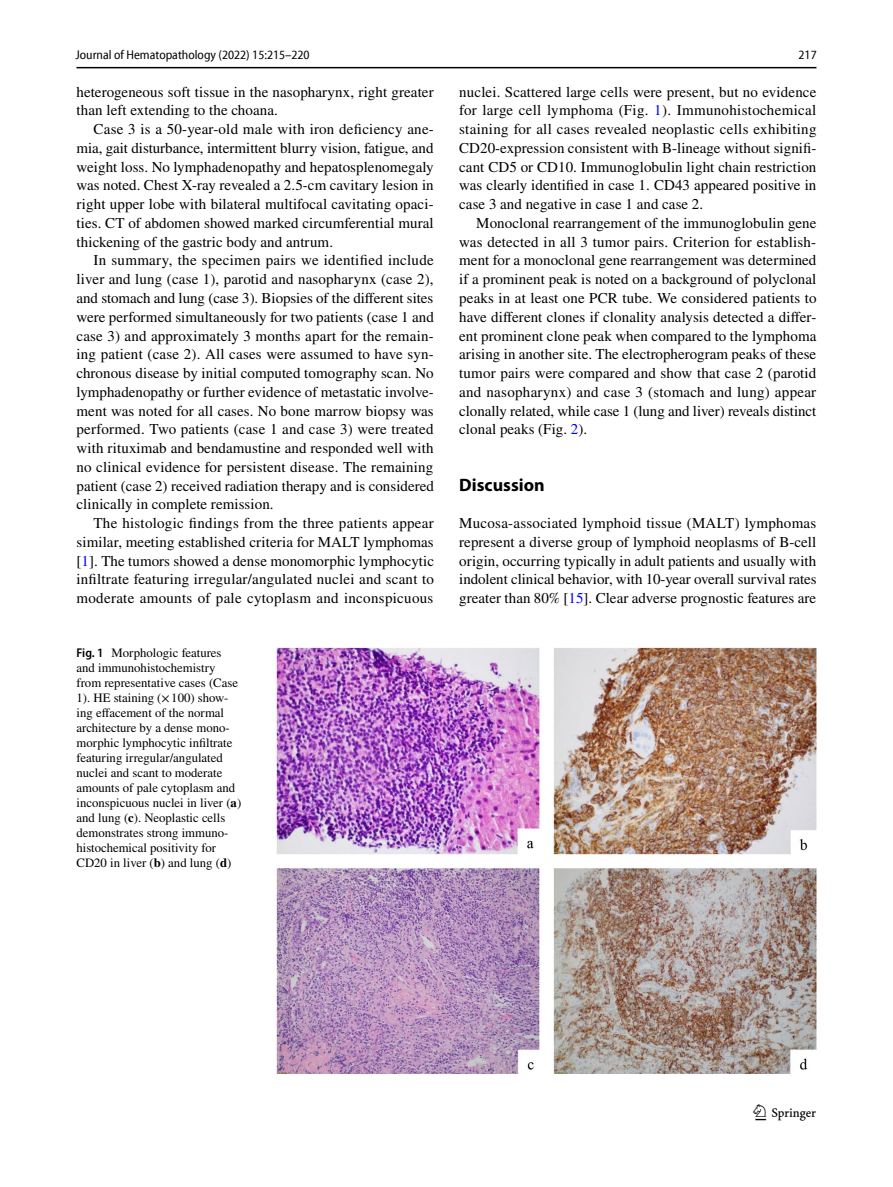
<style>
.page{position:relative;width:893px;height:1187px;background:#fff}
.page>*{position:absolute;margin:0;border:0;box-sizing:border-box;transform-origin:0 0}
.t1{font:22.5px "Springnew Regular 3";color:#000}
.t2{font:700 18px "Myriad Pro";color:#000}
.t3{font:15px/18.8px "STIX";letter-spacing:.005em;color:#000;text-align:justify}
.t4{font:12.75px/15px "STIX";color:#000}
.t5{font:semi-condensed 12.75px "Myriad Pro Unic";color:#000}
.s1{color:#00f}
.s2{font-family:"Myriad Pro";font-weight:600;font-stretch:semi-condensed}
.s3{font-weight:700}
</style>
<div class="page">
<hr style="left:77px;top:67px;width:739px;height:1px;background:#000">
<img style="left:276px;top:647px;width:540px;height:426px">
<p class="t5" style="left:76px;top:50px;width:236px">Journal of Hematopathology (2022) 15:215–220</p>
<p class="t5" style="left:798px;top:50px;width:20px">217</p>
<p class="t3" style="left:77px;top:83px;width:359px">heterogeneous soft tissue in the nasopharynx, right greater than left extending to the choana.</p>
<p class="t3" style="left:77px;top:121px;width:359px;text-indent:17px">Case 3 is a 50-year-old male with iron deficiency ane&shy;mia, gait disturbance, intermittent blurry vision, fatigue, and weight loss. No lymphadenopathy and hepatosplenomegaly was noted. Chest X-ray revealed a 2.5-cm cavitary lesion in right upper lobe with bilateral multifocal cavitating opaci&shy;ties. CT of abdomen showed marked circumferential mural thickening of the gastric body and antrum.</p>
<p class="t3" style="left:77px;top:252px;width:359px;text-indent:17px">In summary, the specimen pairs we identified include liver and lung (case 1), parotid and nasopharynx (case 2), and stomach and lung (case 3). Biopsies of the different sites were performed simultaneously for two patients (case 1 and case 3) and approximately 3 months apart for the remain&shy;ing patient (case 2). All cases were assumed to have syn&shy;chronous disease by initial computed tomography scan. No lymphadenopathy or further evidence of metastatic involve&shy;ment was noted for all cases. No bone marrow biopsy was performed. Two patients (case 1 and case 3) were treated with rituximab and bendamustine and responded well with no clinical evidence for persistent disease. The remaining patient (case 2) received radiation therapy and is considered clinically in complete remission.</p>
<p class="t3" style="left:77px;top:514px;width:359px;text-indent:17px">The histologic findings from the three patients appear similar, meeting established criteria for MALT lymphomas [<span class="s1">1</span>]. The tumors showed a dense monomorphic lymphocytic infiltrate featuring irregular/angulated nuclei and scant to moderate amounts of pale cytoplasm and inconspicuous</p>
<p class="t4" style="left:77px;top:646px;width:166px"><span class="s2">Fig. 1</span> Morphologic features and immunohistochemistry from representative cases (Case<br>1). HE staining (×100) show&shy;ing effacement of the normal architecture by a dense mono&shy;morphic lymphocytic infiltrate featuring irregular/angulated nuclei and scant to moderate amounts of pale cytoplasm and inconspicuous nuclei in liver (<span class="s3">a</span>) and lung (<span class="s3">c</span>). Neoplastic cells demonstrates strong immuno&shy;histochemical positivity for<br>CD20 in liver (<span class="s3">b</span>) and lung (<span class="s3">d</span>)</p>
<p class="t3" style="left:459px;top:83px;width:359px">nuclei. Scattered large cells were present, but no evidence for large cell lymphoma (Fig. <span class="s1">1</span>). Immunohistochemical staining for all cases revealed neoplastic cells exhibiting CD20-expression consistent with B-lineage without signifi&shy;cant CD5 or CD10. Immunoglobulin light chain restriction was clearly identified in case 1. CD43 appeared positive in case 3 and negative in case 1 and case 2.</p>
<p class="t3" style="left:459px;top:214px;width:359px;text-indent:17px">Monoclonal rearrangement of the immunoglobulin gene was detected in all 3 tumor pairs. Criterion for establish&shy;ment for a monoclonal gene rearrangement was determined if a prominent peak is noted on a background of polyclonal peaks in at least one PCR tube. We considered patients to have different clones if clonality analysis detected a differ&shy;ent prominent clone peak when compared to the lymphoma arising in another site. The electropherogram peaks of these tumor pairs were compared and show that case 2 (parotid and nasopharynx) and case 3 (stomach and lung) appear clonally related, while case 1 (lung and liver) reveals distinct clonal peaks (Fig. <span class="s1">2</span>).</p>
<p class="t2" style="left:459px;top:473px;width:87px">Discussion</p>
<p class="t3" style="left:459px;top:514px;width:359px">Mucosa-associated lymphoid tissue (MALT) lymphomas represent a diverse group of lymphoid neoplasms of B-cell origin, occurring typically in adult patients and usually with indolent clinical behavior, with 10-year overall survival rates greater than 80% [<span class="s1">15</span>]. Clear adverse prognostic features are</p>
<h1 class="t1" style="left:755px;top:1104px;width:62px">1 3</h1>
</div>
